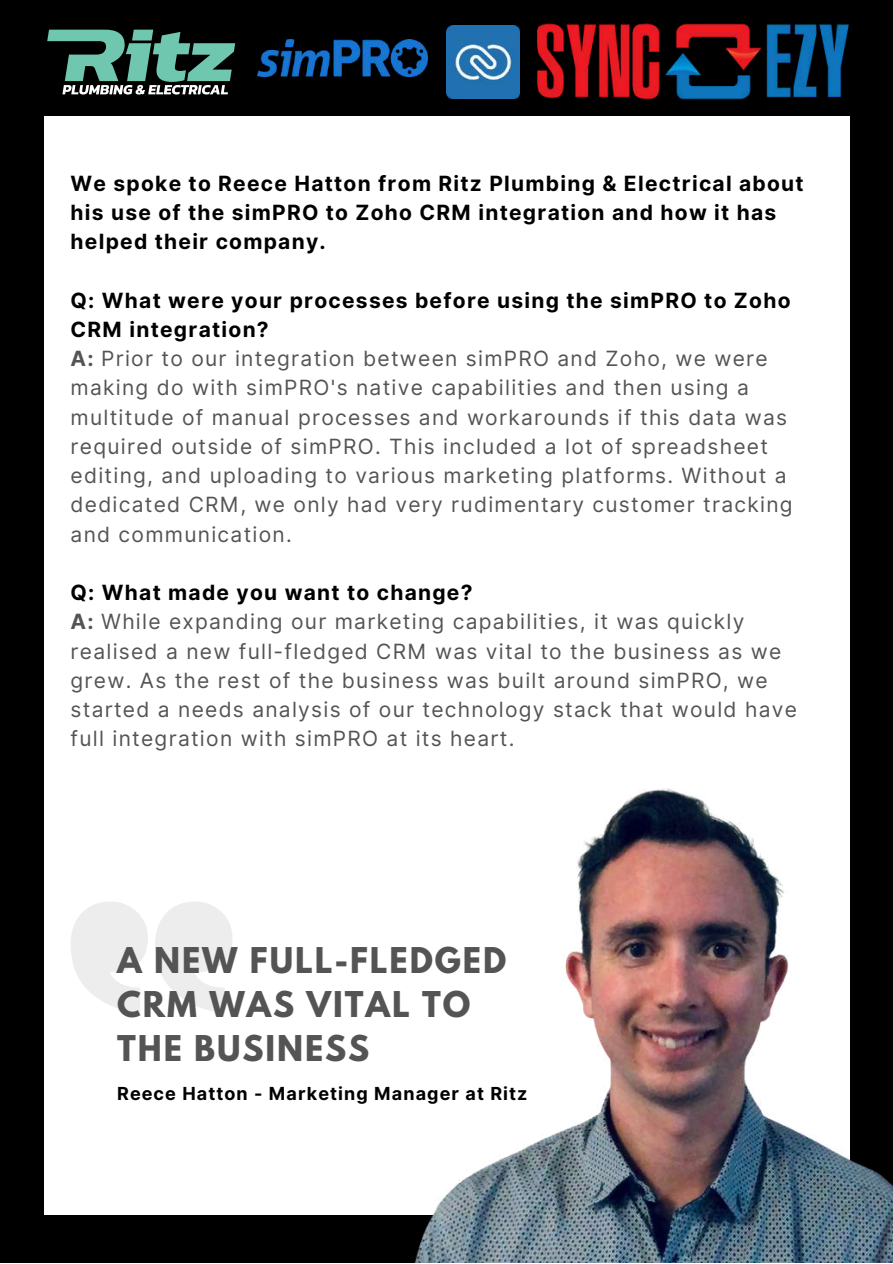
<style>
.page{position:relative;width:893px;height:1264px;background:#fff}
.page>*{position:absolute;margin:0;border:0;box-sizing:border-box;transform-origin:0 0}
.t1{font:700 31.5px/43.8px "League Spartan";letter-spacing:.06em;color:#545454}
.t2{font:21px/29.2px "Inter";letter-spacing:.06em;color:#545454}
.t3{font:700 21px/29.2px "Inter";letter-spacing:.06em;color:#000}
.t4{font:700 18px "Inter";letter-spacing:.06em;color:#000}
.s1{font-weight:700;color:#000}
.s2{font-weight:700}
</style>
<div class="page">
<div style="left:0;top:0;width:892px;height:1262px;background:#000"></div>
<div style="left:44px;top:116px;width:805px;height:1098px;background:#fff"></div>
<svg style="left:71px;top:902px;width:161px;height:111px"></svg>
<img style="left:537px;top:21px;width:312px;height:79px">
<img style="left:257px;top:40px;width:170px;height:37px">
<img style="left:446px;top:25px;width:73px;height:73px">
<img style="left:403px;top:713px;width:489px;height:549px">
<svg style="left:47px;top:30px;width:188px;height:65px"></svg>
<p class="t3" style="left:71px;top:168px;width:734px">We spoke to Reece Hatton from Ritz Plumbing &amp; Electrical about his use of the simPRO to Zoho CRM integration and how it has helped their company.</p>
<p class="t2" style="left:71px;top:285px;width:723px"><span class="s1">Q: What were your processes before using the simPRO to Zoho CRM integration?<br></span><span class="s2">A:</span> Prior to our integration between simPRO and Zoho, we were making do with simPRO's native capabilities and then using a multitude of manual processes and workarounds if this data was required outside of simPRO. This included a lot of spreadsheet editing, and uploading to various marketing platforms. Without a dedicated CRM, we only had very rudimentary customer tracking and communication.</p>
<p class="t2" style="left:71px;top:578px;width:727px"><span class="s1">Q: What made you want to change?<br></span><span class="s2">A:</span> While expanding our marketing capabilities, it was quickly realised a new full-fledged CRM was vital to the business as we grew. As the rest of the business was built around simPRO, we started a needs analysis of our technology stack that would have full integration with simPRO at its heart.</p>
<h1 class="t1" style="left:117px;top:942px;width:390px">A NEW FULL-FLEDGED<br>CRM WAS VITAL TO<br>THE BUSINESS</h1>
<p class="t4" style="left:117px;top:1082px;width:412px">Reece Hatton - Marketing Manager at Ritz</p>
</div>
